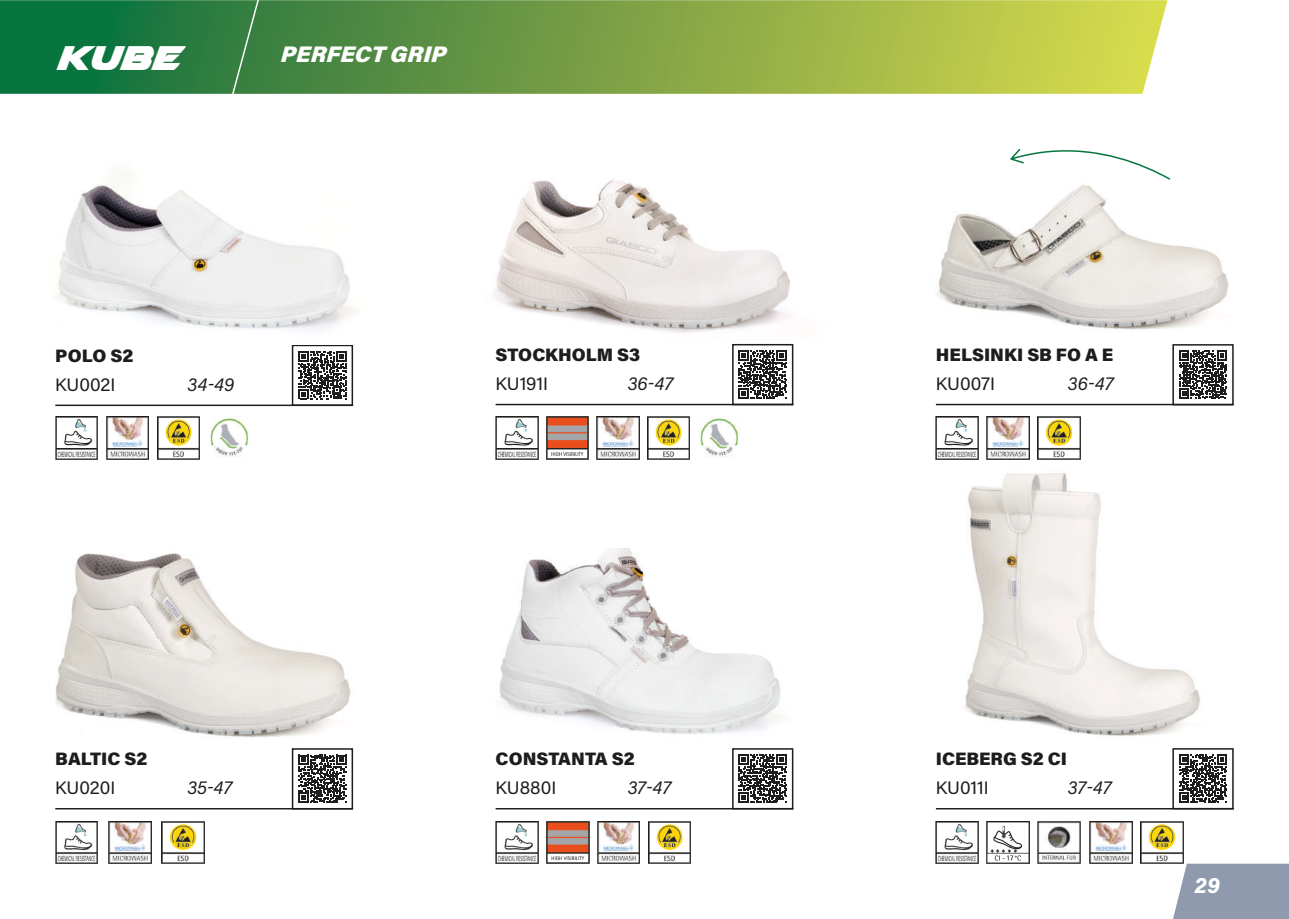
<style>
.page{position:relative;width:1289px;height:919px;background:#fff}
.page>*{position:absolute;margin:0;border:0;box-sizing:border-box;transform-origin:0 0}
.t1{font:700 45px "Airstrike";color:#fff}
.t2{font:italic 22.5px "Acumin Variable Concept";color:#fff}
.t3{font:22.5px "Acumin Variable Concept";color:#fff}
.t4{font:18px/28.5px "Acumin Variable Concept";color:#1d1d1b}
</style>
<div class="page">
<svg style="left:1165px;top:863px;width:123px;height:55px;background:#9da6b8"></svg>
<img style="left:964px;top:473px;width:270px;height:276px">
<hr style="left:935px;top:807px;width:298px;height:2px;background:#1d1d1b">
<svg style="left:1179px;top:754px;width:47px;height:48px"></svg>
<div style="left:1172px;top:748px;width:61px;height:61px;border:2px solid #1d1d1b"></div>
<img style="left:937px;top:178px;width:292px;height:152px">
<hr style="left:935px;top:404px;width:298px;height:1px;background:#1d1d1b">
<svg style="left:1179px;top:350px;width:47px;height:49px"></svg>
<div style="left:1172px;top:344px;width:61px;height:61px;border:2px solid #1d1d1b"></div>
<img style="left:55px;top:553px;width:296px;height:184px">
<hr style="left:55px;top:807px;width:298px;height:2px;background:#1d1d1b">
<svg style="left:298px;top:754px;width:48px;height:48px"></svg>
<div style="left:292px;top:748px;width:61px;height:61px;border:2px solid #1d1d1b"></div>
<img style="left:499px;top:548px;width:282px;height:186px">
<hr style="left:495px;top:807px;width:298px;height:2px;background:#1d1d1b">
<svg style="left:738px;top:754px;width:48px;height:48px"></svg>
<div style="left:732px;top:748px;width:61px;height:61px;border:2px solid #1d1d1b"></div>
<img style="left:1037px;top:821px;width:43px;height:42px">
<img style="left:935px;top:821px;width:43px;height:42px">
<img style="left:1089px;top:821px;width:43px;height:42px">
<img style="left:986px;top:821px;width:43px;height:42px">
<img style="left:1140px;top:821px;width:42px;height:42px">
<img style="left:55px;top:821px;width:43px;height:42px">
<img style="left:108px;top:821px;width:43px;height:42px">
<img style="left:162px;top:821px;width:42px;height:42px">
<img style="left:648px;top:821px;width:43px;height:42px">
<img style="left:546px;top:821px;width:43px;height:42px">
<img style="left:495px;top:821px;width:43px;height:42px">
<img style="left:597px;top:821px;width:43px;height:42px">
<svg style="left:0;top:0;width:1167px;height:94px;background:#75a247"></svg>
<hr style="left:55px;top:404px;width:298px;height:2px;background:#1d1d1b">
<svg style="left:298px;top:351px;width:48px;height:48px"></svg>
<div style="left:292px;top:344px;width:61px;height:62px;border:2px solid #1d1d1b"></div>
<img style="left:56px;top:184px;width:302px;height:146px">
<img style="left:494px;top:180px;width:300px;height:165px">
<hr style="left:495px;top:404px;width:298px;height:1px;background:#1d1d1b">
<svg style="left:738px;top:350px;width:48px;height:48px"></svg>
<div style="left:732px;top:344px;width:61px;height:61px;border:2px solid #1d1d1b"></div>
<img style="left:1037px;top:417px;width:42px;height:42px">
<img style="left:935px;top:417px;width:43px;height:42px">
<img style="left:986px;top:417px;width:43px;height:42px">
<img style="left:157px;top:417px;width:43px;height:42px">
<img style="left:210px;top:418px;width:39px;height:40px">
<img style="left:55px;top:417px;width:43px;height:42px">
<img style="left:106px;top:417px;width:43px;height:42px">
<img style="left:647px;top:417px;width:43px;height:42px">
<img style="left:700px;top:418px;width:39px;height:40px">
<img style="left:546px;top:417px;width:42px;height:42px">
<img style="left:495px;top:417px;width:43px;height:42px">
<img style="left:597px;top:417px;width:42px;height:42px">
<svg style="left:226px;top:0;width:37px;height:94px;background:#3e8448"></svg>
<svg style="left:1010px;top:149px;width:160px;height:31px"></svg>
<h1 class="t1" style="left:55px;top:37px;width:124px">kube</h1>
<p class="t2" style="left:279px;top:38px;width:175px">PERFECTGRIP</p>
<p class="t4" style="left:55px;top:341px;width:80px">POLO S2<br>KU002I</p>
<p class="t4" style="left:187px;top:369px;width:49px">34-49</p>
<p class="t4" style="left:495px;top:340px;width:146px">STOCKHOLM S3<br>KU191I</p>
<p class="t4" style="left:627px;top:368px;width:47px">36-47</p>
<p class="t4" style="left:935px;top:340px;width:179px">HELSINKI SB FO A E<br>KU007I</p>
<p class="t4" style="left:1067px;top:368px;width:47px">36-47</p>
<p class="t4" style="left:55px;top:744px;width:94px">BALTIC S2<br>KU020I</p>
<p class="t4" style="left:187px;top:772px;width:47px">35-47</p>
<p class="t4" style="left:495px;top:744px;width:141px">CONSTANTA S2<br>KU880I</p>
<p class="t4" style="left:627px;top:772px;width:45px">37-47</p>
<p class="t4" style="left:935px;top:744px;width:133px">ICEBERG S2 CI<br>KU011I</p>
<p class="t4" style="left:1067px;top:772px;width:45px">37-47</p>
<p class="t3" style="left:1194px;top:869px;width:27px">29</p>
</div>
